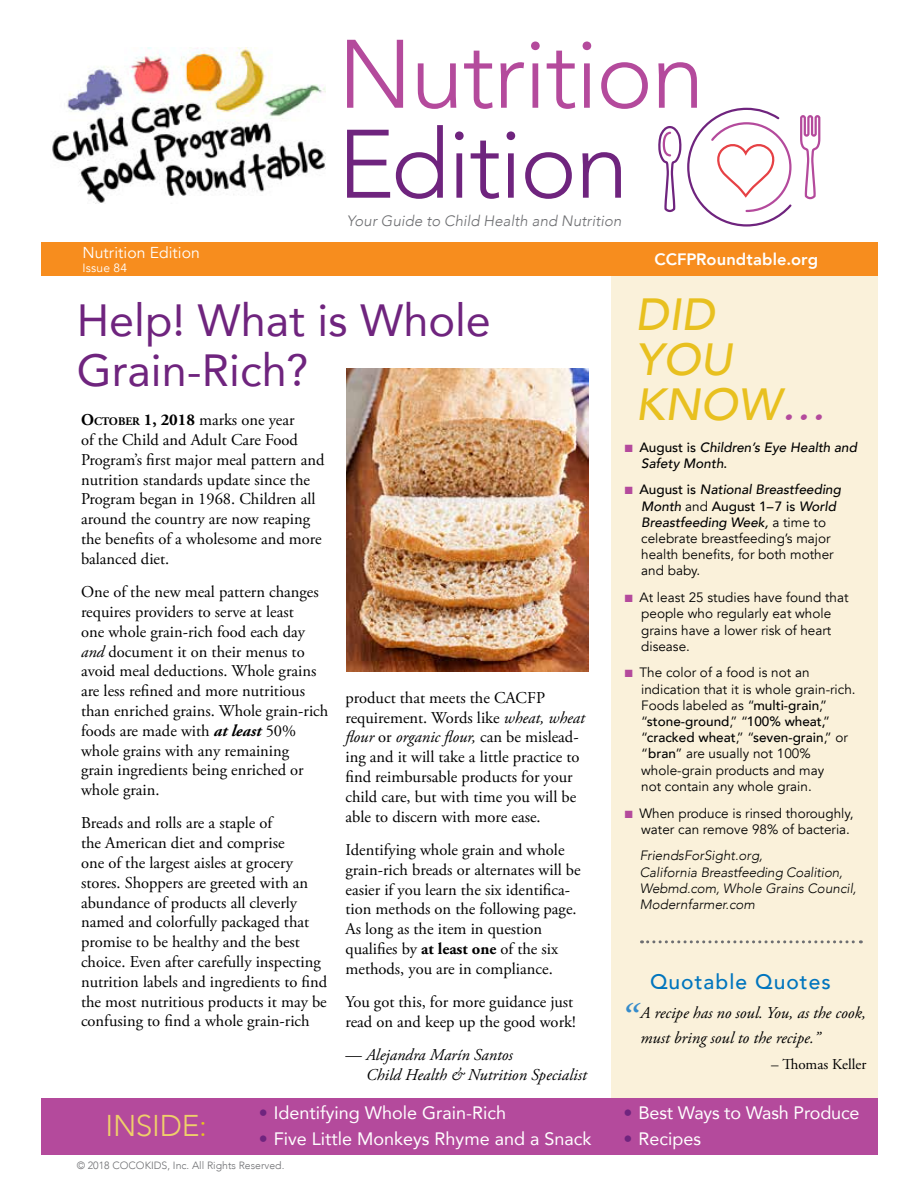
<style>
.page{position:relative;width:918px;height:1188px;background:#fff}
.page>*{position:absolute;margin:0;border:0;box-sizing:border-box;transform-origin:0 0}
.t1{font:300 96px "Avenir";letter-spacing:-.02em;color:#b44a9c}
.t2{font:300 96px "Avenir";letter-spacing:-.02em;color:#6f247e}
.t3{font:45px/49.5px "Avenir";color:#6f247e}
.t4{font:italic 500 45px/45px "Avenir";color:#e8c01f}
.t5{font:italic 45px "Adobe Garamond Pro";color:#368ccb}
.t6{font:300 30px "Avenir";letter-spacing:-.01em;color:#efd06a}
.t7{font:500 21px "Avenir";letter-spacing:.05em;color:#0075be}
.t8{font:18px "Avenir";color:#fff}
.t9{font:16.5px/19.8px "Adobe Garamond Pro";color:#000}
.t10{font:italic 16.5px/19.8px "Adobe Garamond Pro";color:#000}
.t11{font:800 16.5px "Avenir";letter-spacing:.005em;color:#fff}
.t12{font:15.75px "Avenir";letter-spacing:.005em;color:#fff}
.t13{font:italic 300 15px "Avenir";letter-spacing:.005em;color:#6d6e71}
.t14{font:15px "Adobe Garamond Pro";color:#000}
.t15{font:13.5px/16.2px "Avenir";color:#000}
.t16{font:italic 300 13.5px/16.2px "Avenir";color:#000}
.t17{font:italic 500 13.5px/16.2px "Avenir";color:#000}
.t18{font:12px "Avenir";letter-spacing:.02em;color:#fff}
.t19{font:300 10.5px "Avenir";color:#6d6e71}
.s1{font-weight:700}
.s2{font-weight:700;font-size:11.55px}
.s3{font-style:italic}
.s4{font-weight:700;font-style:italic}
.s5{font-style:normal}
.s6{color:#b44a9c}
.s7{font-weight:500}
.s8{font-weight:500;font-style:italic}
.s9{color:#e8c01f}
.s10{color:#6f247e}
</style>
<div class="page">
<div style="left:41px;top:1098px;width:837px;height:57px;background:#b44a9c"></div>
<div style="left:611px;top:276px;width:267px;height:822px;background:#faf1da"></div>
<div style="left:41px;top:242px;width:837px;height:34px;background:#f78d1e"></div>
<svg style="left:642px;top:940px;width:219px;height:3px"></svg>
<img style="left:347px;top:368px;width:241px;height:303px">
<svg style="left:658px;top:107px;width:163px;height:120px"></svg>
<img style="left:52px;top:48px;width:273px;height:156px">
<p class="t12" style="left:82px;top:243px;width:119px">Nutrition Edition</p>
<p class="t18" style="left:82px;top:261px;width:46px">Issue 84</p>
<h1 class="t1" style="left:338px;top:18px;width:368px">Nutrition</h1>
<h1 class="t2" style="left:338px;top:108px;width:292px">Edition</h1>
<p class="t13" style="left:347px;top:212px;width:276px">Your Guide to Child Health and Nutrition</p>
<p class="t11" style="left:655px;top:246px;width:165px">CCFPRoundtable.org</p>
<h2 class="t3" style="left:77px;top:294px;width:416px">Help! What is Whole<br>Grain-Rich?</h2>
<p class="t9" style="left:81px;top:411px;width:245px"><span class="s1">O</span><span class="s2">CTOBER</span> <span class="s1">1, 2018</span> marks one year<br>of the Child and Adult Care Food<br>Program’s first major meal pattern and nutrition standards update since the<br>Program began in 1968. Children all around the country are now reaping the benefits of a wholesome and more balanced diet.</p>
<p class="t9" style="left:81px;top:583px;width:249px">One of the new meal pattern changes requires providers to serve at least<br>one whole grain-rich food each day <span class="s3">and</span> document it on their menus to avoid meal deductions. Whole grains are less refined and more nutritious than enriched grains. Whole grain-rich foods are made with <span class="s4">at least</span> 50% whole grains with any remaining<br>grain ingredients being enriched or whole grain.</p>
<p class="t9" style="left:81px;top:814px;width:248px">Breads and rolls are a staple of<br>the American diet and comprise<br>one of the largest aisles at grocery stores. Shoppers are greeted with an abundance of products all cleverly named and colorfully packaged that promise to be healthy and the best choice. Even after carefully inspecting nutrition labels and ingredients to find the most nutritious products it may be confusing to find a whole grain-rich</p>
<p class="t9" style="left:345px;top:688px;width:241px">product that meets the CACFP requirement. Words like <span class="s3">wheat, wheat flour</span> or <span class="s3">organic flour,</span> can be mislead&shy;ing and it will take a little practice to find reimbursable products for your child care, but with time you will be able to discern with more ease.</p>
<p class="t9" style="left:345px;top:840px;width:237px">Identifying whole grain and whole grain-rich breads or alternates will be easier if you learn the six identifica&shy;tion methods on the following page.<br>As long as the item in question qualifies by <span class="s1">at least one</span> of the six methods, you are in compliance.</p>
<p class="t9" style="left:345px;top:993px;width:232px">You got this, for more guidance just read on and keep up the good work!</p>
<p class="t10" style="left:366px;top:1045px;width:222px;text-indent:-21px"><span class="s5">—</span> Alejandra Marín Santos<br>Child Health &amp; Nutrition Specialist</p>
<h2 class="t4" style="left:636px;top:293px;width:192px">DID<br>YOU<br>KNOW<span class="s6">…</span></h2>
<p class="t17" style="left:641px;top:439px;width:217px;text-indent:-16px"><span class="s6">■</span> <span class="s5">August is</span> Children’s Eye Health and<br>Safety Month<span class="s5">.</span></p>
<p class="t15" style="left:641px;top:482px;width:201px;text-indent:-16px"><span class="s6">■</span> <span class="s7">August is</span> <span class="s8">National Breastfeeding<br>Month</span> and <span class="s7">August 1–7 is</span> <span class="s8">World<br>Breastfeeding Week,</span> a time to celebrate breastfeeding’s major health benefits, for both mother and baby.</p>
<p class="t15" style="left:641px;top:590px;width:209px;text-indent:-16px"><span class="s6">■</span> At least 25 studies have found that people who regularly eat whole grains have a lower risk of heart disease.</p>
<p class="t15" style="left:641px;top:665px;width:216px;text-indent:-16px"><span class="s6">■</span> The color of a food is not an indication that it is whole grain-rich.<br>Foods labeled as “<span class="s7">multi-grain</span>,” “<span class="s7">stone-ground</span>,” “<span class="s7">100% wheat,</span>” “<span class="s7">cracked wheat</span>,” “<span class="s7">seven-grain</span>,” or “<span class="s7">bran</span>” are usually not 100% whole-grain products and may<br>not contain any whole grain.</p>
<p class="t15" style="left:625px;top:805px;width:230px;text-align:right"><span class="s6">■</span> When produce is rinsed thoroughly, water can remove 98% of bacteria.</p>
<p class="t16" style="left:640px;top:848px;width:218px">FriendsForSight.org,<br>California Breastfeeding Coalition,<br>Webmd.com, Whole Grains Council,<br>Modernfarmer.com</p>
<p class="t7" style="left:650px;top:964px;width:182px">Quotable Quotes</p>
<h2 class="t5" style="left:619px;top:993px;width:19px">“</h2>
<p class="t10" style="left:641px;top:1000px;width:227px;line-height:25.5px">A recipe has no soul. You, as the cook, must bring soul to the recipe.”</p>
<p class="t14" style="left:771px;top:1055px;width:97px">– Thomas Keller</p>
<h3 class="t6" style="left:106px;top:1108px;width:103px">INSIDE<span class="s9">:</span></h3>
<p class="t8" style="left:259px;top:1098px;width:249px"><span class="s10">•</span> Identifying Whole Grain-Rich</p>
<p class="t8" style="left:623px;top:1098px;width:238px"><span class="s10">•</span> Best Ways to Wash Produce</p>
<p class="t8" style="left:259px;top:1124px;width:334px"><span class="s10">•</span> Five Little Monkeys Rhyme and a Snack</p>
<p class="t8" style="left:623px;top:1124px;width:79px"><span class="s10">•</span> Recipes</p>
<p class="t19" style="left:77px;top:1159px;width:209px">© 2018 COCOKIDS, Inc. All Rights Reserved.</p>
</div>
